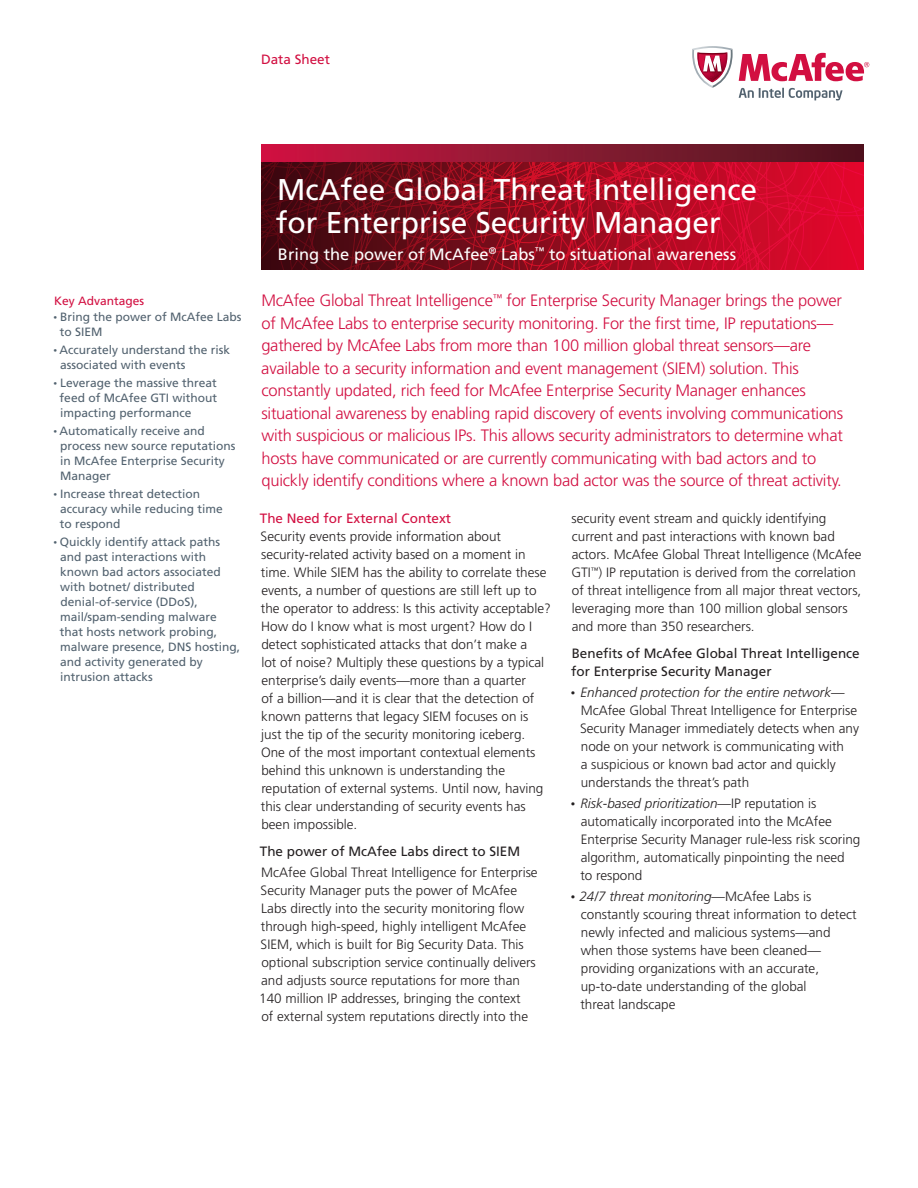
<style>
.page{position:relative;width:918px;height:1188px;background:#fff}
.page>*{position:absolute;margin:0;border:0;box-sizing:border-box;transform-origin:0 0}
.Title_55_20_22_Knock{font:30px/33px "Frutiger LT Std";color:#fff}
.Intro_45_11_15_Red{font:300 16.5px/22.5px "Frutiger LT Std";letter-spacing:-.015em;color:#d20f41}
.Title_Subhead_11_15{font:16.5px "Frutiger LT Std";color:#fff}
.BodyCopy_45_9_12_Bla{font:300 13.5px/18px "Frutiger LT Std";color:#231f20}
.Subhead1_55_9_12_Bla{font:13.5px/18px "Frutiger LT Std";color:#231f20}
.Headline_55_9_12_Red{font:13.5px "Frutiger LT Std";color:#d20f41}
.t1{font:12px/15px "Frutiger LT Std";color:#52626f}
.Sidebar_Title_55_8_1{font:12px "Frutiger LT Std";color:#d20f41}
.s1{font-weight:300;font-size:7.5px}
.s2{font-size:9px}
.s3{font-style:italic}
</style>
<div class="page">
<svg style="left:739px;top:53px;width:130px;height:28px"></svg>
<svg style="left:692px;top:46px;width:41px;height:42px"></svg>
<svg style="left:739px;top:88px;width:104px;height:12px"></svg>
<svg style="left:261px;top:162px;width:603px;height:108px;background:#9b0a20"></svg>
<div style="left:261px;top:144px;width:603px;height:18px;background:linear-gradient(to right,#cd1743,#4a181f)"></div>
<p class="Headline_55_9_12_Red" style="left:261px;top:52px;width:71px">Data Sheet</p>
<p class="Sidebar_Title_55_8_1" style="left:54px;top:293px;width:92px">Key Advantages</p>
<p class="t1" style="left:60px;top:309px;width:183px;text-indent:-6px"><span class="s1">•</span> Bring the power of McAfee Labs to SIEM</p>
<p class="t1" style="left:60px;top:342px;width:172px;text-indent:-7px"><span class="s1">•</span> Accurately understand the risk associated with events</p>
<p class="t1" style="left:60px;top:375px;width:159px;text-align:justify;text-indent:-6px"><span class="s1">•</span> Leverage the massive threat feed of McAfee GTI without impacting performance</p>
<p class="t1" style="left:60px;top:423px;width:177px;text-indent:-7px"><span class="s1">•</span> Automatically receive and process new source reputations in McAfee Enterprise Security<br>Manager</p>
<p class="t1" style="left:60px;top:486px;width:164px;text-indent:-6px"><span class="s1">•</span> Increase threat detection accuracy while reducing time to respond</p>
<p class="t1" style="left:60px;top:534px;width:182px;text-indent:-6px"><span class="s1">•</span> Quickly identify attack paths and past interactions with known bad actors associated with botnet/ distributed denial-of-service (DDoS), mail/spam-sending malware that hosts network probing, malware presence, DNS hosting, and activity generated by intrusion attacks</p>
<p class="Title_55_20_22_Knock" style="left:276px;top:173px;width:483px">McAfee Global Threat Intelligence for Enterprise Security Manager</p>
<p class="Title_Subhead_11_15" style="left:278px;top:244px;width:460px">Bring the power of McAfee<sup>®</sup> Labs<sup>™</sup> to situational awareness</p>
<p class="Intro_45_11_15_Red" style="left:261px;top:290px;width:584px">McAfee Global Threat Intelligence<sup>™</sup> for Enterprise Security Manager brings the power of McAfee Labs to enterprise security monitoring. For the first time, IP reputations— gathered by McAfee Labs from more than 100 million global threat sensors—are available to a security information and event management (SIEM) solution. This constantly updated, rich feed for McAfee Enterprise Security Manager enhances situational awareness by enabling rapid discovery of events involving communications with suspicious or malicious IPs. This allows security administrators to determine what hosts have communicated or are currently communicating with bad actors and to quickly identify conditions where a known bad actor was the source of threat activity.</p>
<p class="Headline_55_9_12_Red" style="left:260px;top:511px;width:193px">The Need for External Context</p>
<p class="BodyCopy_45_9_12_Bla" style="left:261px;top:528px;width:292px">Security events provide information about security-related activity based on a moment in time. While SIEM has the ability to correlate these events, a number of questions are still left up to the operator to address: Is this activity acceptable?<br>How do I know what is most urgent? How do I detect sophisticated attacks that don’t make a<br>lot of noise? Multiply these questions by a typical enterprise’s daily events—more than a quarter<br>of a billion—and it is clear that the detection of known patterns that legacy SIEM focuses on is just the tip of the security monitoring iceberg.<br>One of the most important contextual elements behind this unknown is understanding the reputation of external systems. Until now, having this clear understanding of security events has been impossible.</p>
<p class="Subhead1_55_9_12_Bla" style="left:260px;top:843px;width:262px">The power of McAfee Labs direct to SIEM</p>
<p class="BodyCopy_45_9_12_Bla" style="left:259px;top:864px;width:280px">McAfee Global Threat Intelligence for Enterprise Security Manager puts the power of McAfee Labs directly into the security monitoring flow through high-speed, highly intelligent McAfee SIEM, which is built for Big Security Data. This optional subscription service continually delivers and adjusts source reputations for more than 140 million IP addresses, bringing the context<br>of external system reputations directly into the</p>
<p class="BodyCopy_45_9_12_Bla" style="left:571px;top:510px;width:292px">security event stream and quickly identifying current and past interactions with known bad actors. McAfee Global Threat Intelligence (McAfee GTI<sup>™</sup>) IP reputation is derived from the correlation of threat intelligence from all major threat vectors, leveraging more than 100 million global sensors and more than 350 researchers.</p>
<p class="Subhead1_55_9_12_Bla" style="left:571px;top:645px;width:290px">Benefits of McAfee Global Threat Intelligence for Enterprise Security Manager</p>
<p class="BodyCopy_45_9_12_Bla" style="left:580px;top:684px;width:280px;text-indent:-9px"><span class="s2">•</span> <span class="s3">Enhanced protection for the entire network</span>— McAfee Global Threat Intelligence for Enterprise Security Manager immediately detects when any node on your network is communicating with<br>a suspicious or known bad actor and quickly understands the threat’s path</p>
<p class="BodyCopy_45_9_12_Bla" style="left:580px;top:795px;width:281px;text-indent:-10px"><span class="s2">•</span> <span class="s3">Risk-based prioritization</span>—IP reputation is automatically incorporated into the McAfee Enterprise Security Manager rule-less risk scoring algorithm, automatically pinpointing the need<br>to respond</p>
<p class="BodyCopy_45_9_12_Bla" style="left:580px;top:888px;width:278px;text-indent:-10px"><span class="s2">•</span> <span class="s3">24/7 threat monitoring</span>—McAfee Labs is constantly scouring threat information to detect newly infected and malicious systems—and when those systems have been cleaned— providing organizations with an accurate, up-to-date understanding of the global<br>threat landscape</p>
</div>
